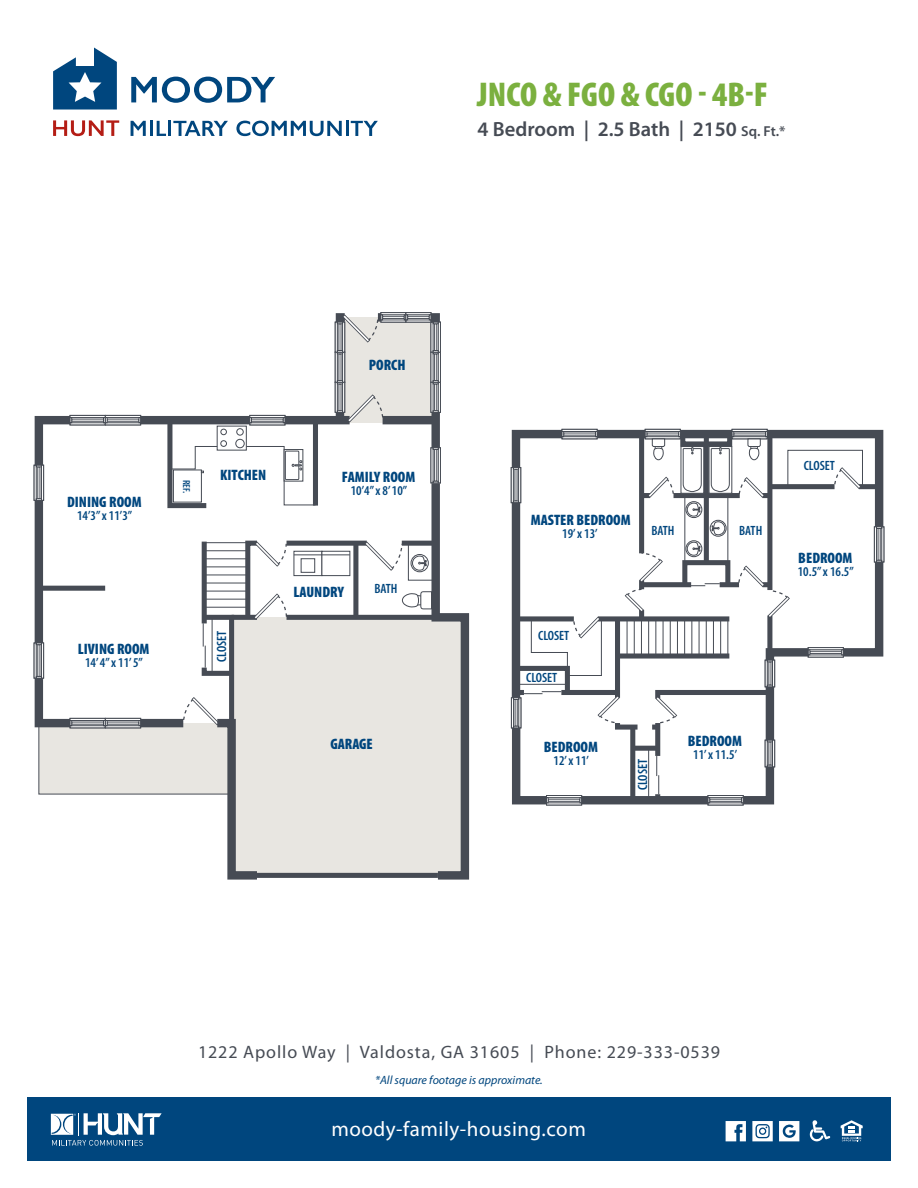
<style>
.page{position:relative;width:918px;height:1188px;background:#fff}
.page>*{position:absolute;margin:0;border:0;box-sizing:border-box;transform-origin:0 0}
.t1{font:900 condensed 34.5px "Myriad Pro";color:#7bb03f}
.t2{font:21px "Myriad Pro";letter-spacing:.025em;color:#fff}
.t3{font:600 20.55px "Myriad Pro";color:#464b54}
.t4{font:18px "Myriad Pro";letter-spacing:.05em;color:#464b54}
.t5{font:900 condensed 15.15px "Myriad Pro";color:#00467e}
.t6{font:600 condensed 13.5px "Myriad Pro";color:#00467e}
.t7{font:italic 12px "Myriad Pro";color:#00467e}
.t8{font:600 condensed 10.05px "Myriad Pro";color:#00467e}
.s1{font-size:14.4px}
</style>
<div class="page">
<div style="left:27px;top:1098px;width:864px;height:63px;background:#00467e"></div>
<svg style="left:51px;top:1113px;width:111px;height:33px"></svg>
<svg style="left:841px;top:1120px;width:22px;height:21px"></svg>
<svg style="left:810px;top:1120px;width:20px;height:21px"></svg>
<svg style="left:726px;top:1121px;width:20px;height:20px"></svg>
<svg style="left:779px;top:1121px;width:20px;height:20px"></svg>
<svg style="left:752px;top:1121px;width:21px;height:20px"></svg>
<svg style="left:53px;top:120px;width:66px;height:16px"></svg>
<svg style="left:131px;top:121px;width:15px;height:15px"></svg>
<hr style="left:150px;top:121px;width:3px;height:15px;background:#00467e">
<svg style="left:157px;top:121px;width:9px;height:15px"></svg>
<hr style="left:168px;top:121px;width:3px;height:15px;background:#00467e">
<svg style="left:173px;top:121px;width:55px;height:15px"></svg>
<svg style="left:236px;top:121px;width:106px;height:15px"></svg>
<hr style="left:346px;top:121px;width:3px;height:15px;background:#00467e">
<svg style="left:351px;top:121px;width:27px;height:15px"></svg>
<svg style="left:53px;top:48px;width:64px;height:62px"></svg>
<svg style="left:131px;top:77px;width:144px;height:26px"></svg>
<div style="left:232px;top:617px;width:233px;height:258px;background:#e8e6e1"></div>
<div style="left:340px;top:317px;width:98px;height:106px;background:#e8e6e1"></div>
<div style="left:294px;top:551px;width:28px;height:25px;background:#fff;border:1px solid #464b54"></div>
<div style="left:321px;top:551px;width:29px;height:25px;background:#fff;border:1px solid #464b54"></div>
<hr style="left:294px;top:554px;width:56px;height:1px;background:#464b54">
<div style="left:301px;top:558px;width:14px;height:15px;border:1px solid #464b54"></div>
<div style="left:431px;top:447px;width:10px;height:36px;background:#b0b2b6"></div>
<div style="left:438px;top:447px;width:3px;height:36px;background:#fff;border:1px solid #464b54"></div>
<hr style="left:431px;top:447px;width:3px;height:36px;background:#fff">
<div style="left:434px;top:449px;width:3px;height:33px;background:#fff;border:1px solid #464b54"></div>
<svg style="left:433px;top:448px;width:6px;height:2px"></svg>
<div style="left:342px;top:382px;width:3px;height:31px;background:#fff;border:1px solid #464b54"></div>
<div style="left:335px;top:382px;width:3px;height:31px;background:#fff;border:1px solid #464b54"></div>
<hr style="left:338px;top:383px;width:3px;height:28px;background:#fff">
<div style="left:335px;top:352px;width:10px;height:31px;background:#9a9ca1"></div>
<div style="left:342px;top:352px;width:3px;height:31px;background:#fff;border:1px solid #464b54"></div>
<div style="left:335px;top:352px;width:3px;height:31px;background:#fff;border:1px solid #464b54"></div>
<hr style="left:338px;top:353px;width:3px;height:28px;background:#fff">
<svg style="left:337px;top:380px;width:6px;height:4px"></svg>
<div style="left:431px;top:382px;width:10px;height:31px;background:#b0b2b6"></div>
<div style="left:438px;top:382px;width:3px;height:31px;background:#fff;border:1px solid #464b54"></div>
<hr style="left:431px;top:382px;width:3px;height:31px;background:#fff">
<div style="left:434px;top:383px;width:3px;height:28px;background:#fff;border:1px solid #464b54"></div>
<svg style="left:433px;top:410px;width:6px;height:2px"></svg>
<div style="left:431px;top:352px;width:10px;height:31px;background:#b0b2b6"></div>
<div style="left:438px;top:352px;width:3px;height:31px;background:#fff;border:1px solid #464b54"></div>
<hr style="left:431px;top:352px;width:3px;height:31px;background:#fff">
<div style="left:434px;top:353px;width:3px;height:28px;background:#fff;border:1px solid #464b54"></div>
<svg style="left:433px;top:380px;width:6px;height:4px"></svg>
<div style="left:431px;top:322px;width:10px;height:31px;background:#b0b2b6"></div>
<div style="left:438px;top:322px;width:3px;height:31px;background:#fff;border:1px solid #464b54"></div>
<hr style="left:431px;top:322px;width:3px;height:31px;background:#fff">
<div style="left:434px;top:323px;width:3px;height:28px;background:#fff;border:1px solid #464b54"></div>
<svg style="left:433px;top:350px;width:6px;height:4px"></svg>
<svg style="left:383px;top:315px;width:21px;height:5px"></svg>
<div style="left:380px;top:320px;width:26px;height:3px;background:#fff;border:1px solid #464b54"></div>
<div style="left:380px;top:312px;width:26px;height:3px;background:#fff;border:1px solid #464b54"></div>
<div style="left:382px;top:316px;width:23px;height:3px;background:#fff;border:1px solid #464b54"></div>
<svg style="left:408px;top:315px;width:15px;height:5px"></svg>
<div style="left:406px;top:320px;width:25px;height:3px;background:#fff;border:1px solid #464b54"></div>
<div style="left:406px;top:312px;width:25px;height:3px;background:#fff;border:1px solid #464b54"></div>
<div style="left:407px;top:316px;width:23px;height:3px;background:#fff;border:1px solid #464b54"></div>
<svg style="left:404px;top:314px;width:4px;height:6px"></svg>
<div style="left:34px;top:465px;width:10px;height:36px;background:#aaacb0"></div>
<div style="left:34px;top:465px;width:3px;height:36px;background:#fff;border:1px solid #464b54"></div>
<div style="left:41px;top:465px;width:3px;height:36px;background:#fff;border:1px solid #464b54"></div>
<div style="left:37px;top:466px;width:3px;height:33px;background:#fff;border:1px solid #464b54"></div>
<svg style="left:36px;top:498px;width:6px;height:2px"></svg>
<div style="left:105px;top:415px;width:36px;height:10px;background:#abadb2"></div>
<div style="left:105px;top:422px;width:36px;height:3px;background:#fff;border:1px solid #464b54"></div>
<div style="left:105px;top:415px;width:36px;height:3px;background:#fff;border:1px solid #464b54"></div>
<div style="left:107px;top:419px;width:32px;height:3px;background:#fff;border:1px solid #464b54"></div>
<div style="left:70px;top:415px;width:36px;height:10px;background:#abadb2"></div>
<div style="left:70px;top:422px;width:36px;height:3px;background:#fff;border:1px solid #464b54"></div>
<div style="left:70px;top:415px;width:36px;height:3px;background:#fff;border:1px solid #464b54"></div>
<div style="left:71px;top:419px;width:33px;height:3px;background:#fff;border:1px solid #464b54"></div>
<svg style="left:103px;top:417px;width:5px;height:6px"></svg>
<svg style="left:33px;top:414px;width:45px;height:60px"></svg>
<div style="left:35px;top:500px;width:8px;height:143px;background:#464b54"></div>
<div style="left:431px;top:412px;width:9px;height:36px;background:#464b54"></div>
<svg style="left:423px;top:312px;width:18px;height:19px"></svg>
<div style="left:336px;top:412px;width:8px;height:8px;background:#464b54"></div>
<div style="left:383px;top:416px;width:52px;height:8px;background:#464b54"></div>
<div style="left:285px;top:416px;width:65px;height:8px;background:#464b54"></div>
<div style="left:141px;top:416px;width:109px;height:8px;background:#464b54"></div>
<div style="left:313px;top:420px;width:5px;height:86px;background:#464b54"></div>
<div style="left:287px;top:615px;width:149px;height:5px;background:#464b54"></div>
<div style="left:353px;top:543px;width:5px;height:74px;background:#464b54"></div>
<div style="left:287px;top:541px;width:80px;height:5px;background:#464b54"></div>
<div style="left:257px;top:873px;width:181px;height:5px;background:#464b54"></div>
<svg style="left:165px;top:415px;width:151px;height:94px"></svg>
<svg style="left:337px;top:392px;width:47px;height:33px"></svg>
<svg style="left:362px;top:475px;width:108px;height:405px"></svg>
<svg style="left:334px;top:312px;width:49px;height:42px"></svg>
<svg style="left:33px;top:538px;width:255px;height:342px"></svg>
<svg style="left:510px;top:428px;width:375px;height:378px"></svg>
<h1 class="t1" style="left:477px;top:73px;width:292px">JNCO &amp; FGO &amp; CGO - 4B-F</h1>
<h3 class="t3" style="left:477px;top:116px;width:310px">4 Bedroom | 2.5 Bath | 2150 <span class="s1">Sq. Ft.*</span></h3>
<p class="t5" style="left:369px;top:356px;width:38px">PORCH</p>
<p class="t5" style="left:67px;top:492px;width:76px">DINING ROOM</p>
<p class="t6" style="left:77px;top:508px;width:57px">14’3” x 11’3”</p>
<p class="t5" style="left:78px;top:639px;width:73px">LIVING ROOM</p>
<p class="t6" style="left:85px;top:654px;width:59px">14’ 4” x 11’ 5”</p>
<p class="t8" style="left:193px;top:480px;width:15px;rotate:90deg">REF.</p>
<p class="t5" style="left:220px;top:465px;width:48px">KITCHEN</p>
<p class="t5" style="left:342px;top:467px;width:75px">FAMILY ROOM</p>
<p class="t6" style="left:351px;top:483px;width:58px">10’4” x 8’ 10”</p>
<p class="t6" style="left:213px;top:662px;width:33px;rotate:-90deg">CLOSET</p>
<p class="t5" style="left:293px;top:582px;width:52px">LAUNDRY</p>
<p class="t6" style="left:375px;top:580px;width:25px">BATH</p>
<p class="t5" style="left:330px;top:734px;width:44px">GARAGE</p>
<p class="t5" style="left:531px;top:510px;width:101px">MASTER BEDROOM</p>
<p class="t6" style="left:562px;top:525px;width:37px">19’ x 13’</p>
<p class="t6" style="left:651px;top:522px;width:25px">BATH</p>
<p class="t6" style="left:739px;top:522px;width:25px">BATH</p>
<p class="t6" style="left:538px;top:627px;width:33px">CLOSET</p>
<p class="t6" style="left:526px;top:669px;width:33px">CLOSET</p>
<p class="t5" style="left:544px;top:737px;width:56px">BEDROOM</p>
<p class="t6" style="left:554px;top:753px;width:37px">12’ x 11’</p>
<p class="t6" style="left:634px;top:790px;width:33px;rotate:-90deg">CLOSET</p>
<p class="t5" style="left:688px;top:731px;width:56px">BEDROOM</p>
<p class="t6" style="left:693px;top:746px;width:45px">11’ x 11.5’</p>
<p class="t6" style="left:804px;top:457px;width:33px">CLOSET</p>
<p class="t5" style="left:798px;top:548px;width:56px">BEDROOM</p>
<p class="t6" style="left:798px;top:563px;width:58px">10.5” x 16.5”</p>
<h3 class="t4" style="left:198px;top:1041px;width:524px">1222 Apollo Way | Valdosta, GA 31605 | Phone: 229-333-0539</h3>
<p class="t7" style="left:375px;top:1072px;width:169px">*All square footage is approximate.</p>
<h2 class="t2" style="left:331px;top:1116px;width:256px">moody-family-housing.com</h2>
</div>
